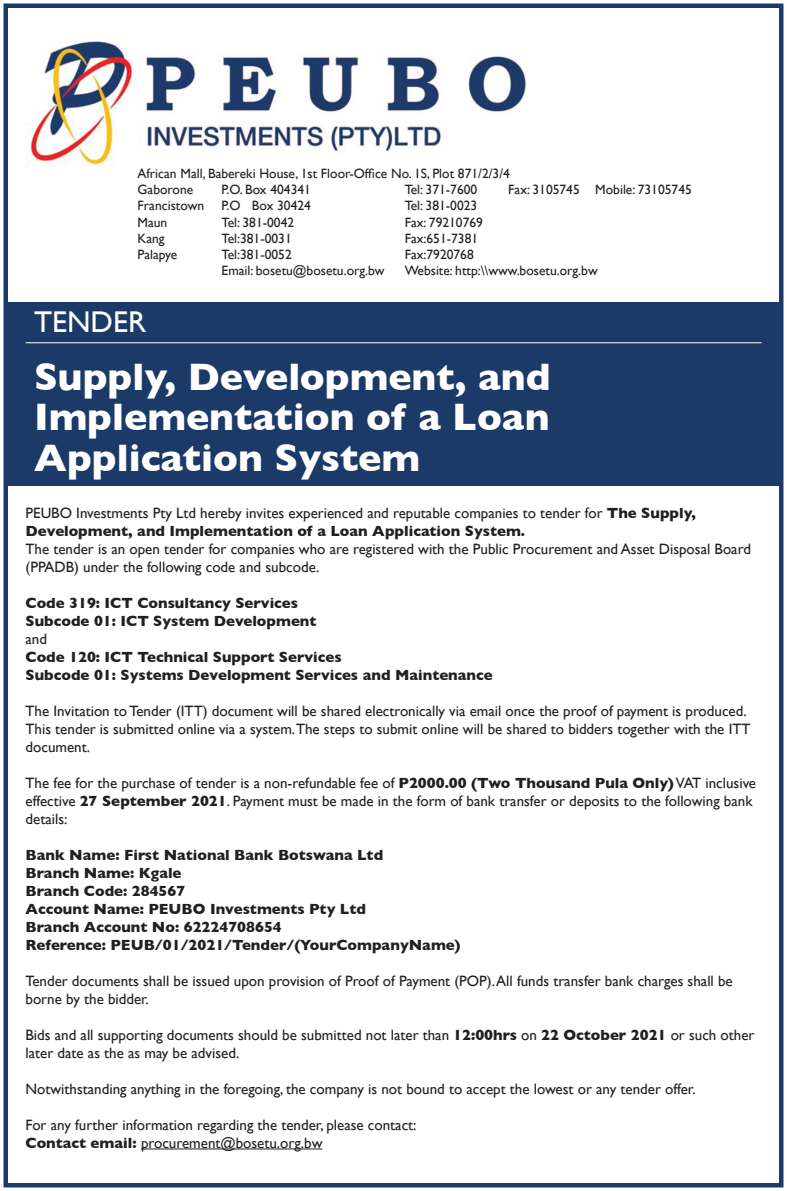
<style>
.page{position:relative;width:787px;height:1191px;background:#fff}
.page>*{position:absolute;margin:0;border:0;box-sizing:border-box;transform-origin:0 0}
.t1{font:700 39px/40.5px "Gill Sans";color:#fff;text-align:justify}
.t2{font:30px "Gill Sans";color:#fff}
.t3{font:15px/18px "Gill Sans";color:#231f20}
.t4{font:700 15px/18px "Gill Sans";color:#231f20}
.t5{font:13.5px "Gill Sans";color:#231f20}
.s1{font-weight:700}
</style>
<div class="page">
<div style="left:6px;top:302px;width:775px;height:184px;background:#1c3a68"></div>
<div style="left:4px;top:4px;width:779px;height:1183px;border:4px solid #1c3a68"></div>
<hr style="left:141px;top:1148px;width:181px;height:1px;background:#231f20">
<hr style="left:26px;top:342px;width:735px;height:1px;background:#fff">
<img style="left:30px;top:41px;width:496px;height:126px">
<p class="t5" style="left:138px;top:166px;width:374px">African Mall, Babereki House, 1st Floor-Office No. 1S, Plot 871/2/3/4</p>
<p class="t5" style="left:138px;top:182px;width:57px">Gaborone</p>
<p class="t5" style="left:222px;top:182px;width:91px">P.O. Box 404341</p>
<p class="t5" style="left:405px;top:182px;width:74px">Tel: 371-7600</p>
<p class="t5" style="left:508px;top:182px;width:185px">Fax: 3105745 Mobile: 73105745</p>
<p class="t5" style="left:138px;top:198px;width:68px">Francistown</p>
<p class="t5" style="left:222px;top:198px;width:91px">P.O Box 30424</p>
<p class="t5" style="left:405px;top:198px;width:74px">Tel: 381-0023</p>
<p class="t5" style="left:138px;top:214px;width:31px">Maun</p>
<p class="t5" style="left:222px;top:214px;width:74px">Tel: 381-0042</p>
<p class="t5" style="left:405px;top:214px;width:80px">Fax: 79210769</p>
<p class="t5" style="left:138px;top:230px;width:29px">Kang</p>
<p class="t5" style="left:222px;top:230px;width:72px">Tel:381-0031</p>
<p class="t5" style="left:405px;top:230px;width:75px">Fax:651-7381</p>
<p class="t5" style="left:138px;top:247px;width:41px">Palapye</p>
<p class="t5" style="left:222px;top:247px;width:72px">Tel:381-0052</p>
<p class="t5" style="left:405px;top:247px;width:71px">Fax:7920768</p>
<p class="t5" style="left:222px;top:263px;width:164px">Email: bosetu@bosetu.org.bw</p>
<p class="t5" style="left:405px;top:263px;width:194px">Website: http:\\www.bosetu.org.bw</p>
<p class="t2" style="left:34px;top:304px;width:114px">TENDER</p>
<p class="t1" style="left:34px;top:355px;width:518px">Supply, Development, and Implementation of a Loan Application System</p>
<p class="t3" style="left:26px;top:503px;width:672px">PEUBO Investments Pty Ltd hereby invites experienced and reputable companies to tender for <span class="s1">The Supply,<br>Development, and Implementation of a Loan Application System.</span></p>
<p class="t3" style="left:26px;top:539px;width:727px">The tender is an open tender for companies who are registered with the Public Procurement and Asset Disposal Board (PPADB) under the following code and subcode.</p>
<p class="t4" style="left:26px;top:593px;width:292px">Code 319: ICT Consultancy Services<br>Subcode 01: ICT System Development</p>
<p class="t3" style="left:26px;top:629px;width:23px">and</p>
<p class="t4" style="left:26px;top:647px;width:318px">Code 120: ICT Technical Support Services</p>
<p class="t4" style="left:26px;top:665px;width:469px">Subcode 01: Systems Development Services and Maintenance</p>
<p class="t3" style="left:26px;top:701px;width:726px">The Invitation to Tender (ITT) document will be shared electronically via email once the proof of payment is produced.<br>This tender is submitted online via a system.The steps to submit online will be shared to bidders together with the ITT document.</p>
<p class="t3" style="left:26px;top:773px;width:732px">The fee for the purchase of tender is a non-refundable fee of <span class="s1">P2000.00 (Two Thousand Pula Only)</span>VAT inclusive effective <span class="s1">27 September 2021</span>. Payment must be made in the form of bank transfer or deposits to the following bank details:</p>
<p class="t4" style="left:26px;top:845px;width:436px">Bank Name: First National Bank Botswana Ltd<br>Branch Name: Kgale<br>Branch Code: 284567<br>Account Name: PEUBO Investments Pty Ltd<br>Branch Account No: 62224708654<br>Reference: PEUB/01/2021/Tender/(YourCompanyName)</p>
<p class="t3" style="left:26px;top:971px;width:708px">Tender documents shall be issued upon provision of Proof of Payment (POP). All funds transfer bank charges shall be borne by the bidder.</p>
<p class="t3" style="left:26px;top:1025px;width:730px">Bids and all supporting documents should be submitted not later than <span class="s1">12:00hrs</span> on <span class="s1">22 October 2021</span> or such other later date as the as may be advised.</p>
<p class="t3" style="left:26px;top:1079px;width:671px">Notwithstanding anything in the foregoing, the company is not bound to accept the lowest or any tender offer.</p>
<p class="t3" style="left:26px;top:1115px;width:392px">For any further information regarding the tender, please contact:<br><span class="s1">Contact email:</span> procurement@bosetu.org.bw</p>
</div>
